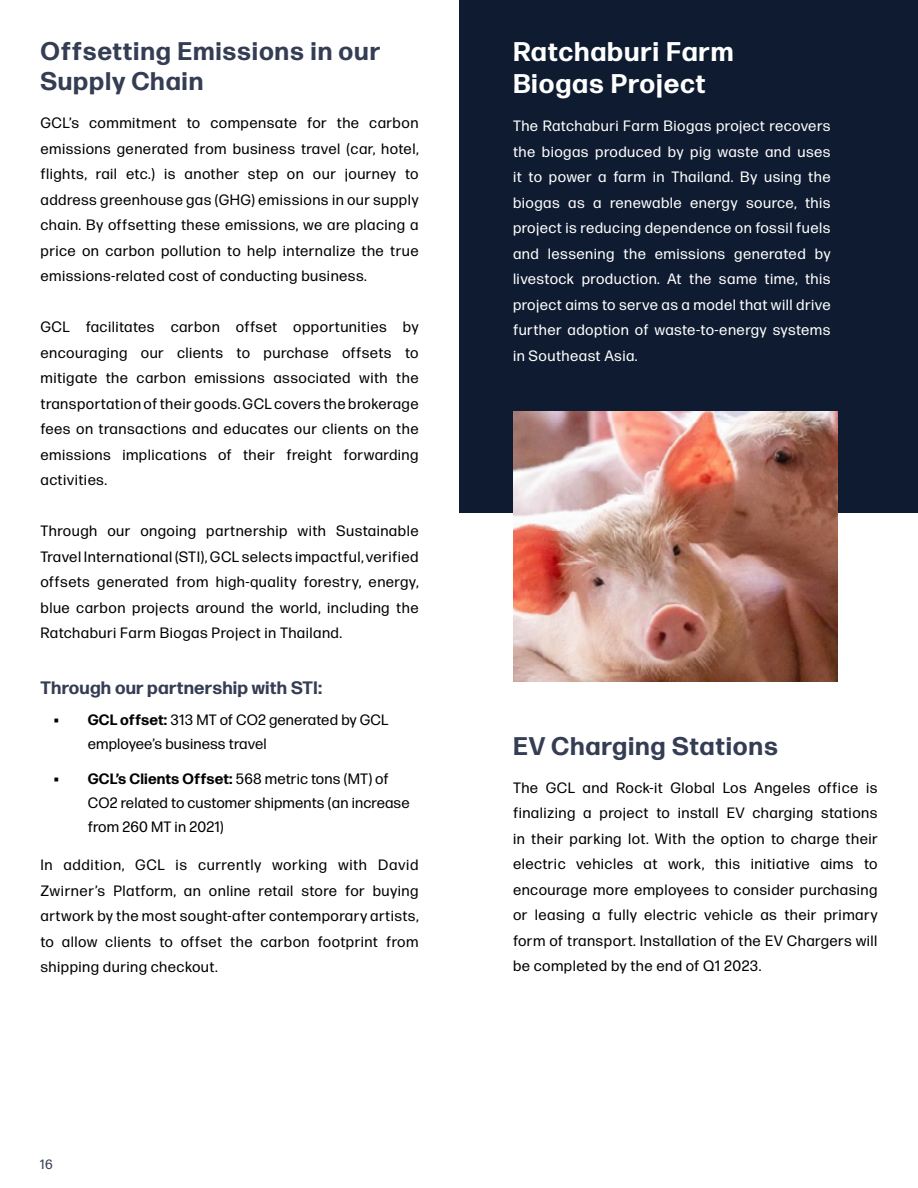
<style>
.page{position:relative;width:918px;height:1188px;background:#fff}
.page>*{position:absolute;margin:0;border:0;box-sizing:border-box;transform-origin:0 0}
.t1{font:700 27px/32.4px "Forma DJR Micro";letter-spacing:.03em;color:#fff}
.t2{font:700 25.5px/30.6px "Forma DJR Micro";letter-spacing:.03em;color:#353d54}
.t3{font:700 18px "Forma DJR Micro";letter-spacing:.01em;color:#353d54}
.t4{font:15px/25.5px "Forma DJR Micro";letter-spacing:.03em;color:#000;text-align:justify}
.t5{font:15px/25.5px "Forma DJR Micro";letter-spacing:.03em;color:#fff;text-align:justify}
.t6{font:15px/24px "Forma DJR Micro";letter-spacing:.01em;color:#000}
.t7{font:13.5px "Forma DJR Micro";color:#353d54}
.s1{font-weight:700}
</style>
<div class="page">
<div style="left:459px;top:0;width:459px;height:513px;background:#0e1b30"></div>
<img style="left:513px;top:411px;width:324px;height:270px">
<h2 class="t2" style="left:40px;top:35px;width:341px">Offsetting Emissions in our<br>Supply Chain</h2>
<p class="t4" style="left:40px;top:110px;width:380px">GCL’s commitment to compensate for the carbon emissions generated from business travel (car, hotel, flights, rail etc.) is another step on our journey to address greenhouse gas (GHG) emissions in our supply chain. By offsetting these emissions, we are placing a price on carbon pollution to help internalize the true emissions-related cost of conducting business.</p>
<p class="t4" style="left:40px;top:314px;width:380px">GCL facilitates carbon offset opportunities by encouraging our clients to purchase offsets to mitigate the carbon emissions associated with the transportation of their goods. GCL covers the brokerage fees on transactions and educates our clients on the emissions implications of their freight forwarding activities.</p>
<p class="t4" style="left:40px;top:518px;width:380px">Through our ongoing partnership with Sustainable Travel International (STI), GCL selects impactful, verified offsets generated from high-quality forestry, energy, blue carbon projects around the world, including the Ratchaburi Farm Biogas Project in Thailand.</p>
<p class="t3" style="left:40px;top:676px;width:283px">Through our partnership with STI:</p>
<p class="t6" style="left:88px;top:707px;width:302px;text-indent:-34px"><span class="s1">• GCL offset:</span> 313 MT of CO2 generated by GCL employee’s business travel</p>
<p class="t6" style="left:88px;top:766px;width:324px;text-indent:-34px"><span class="s1">• GCL’s Clients Offset:</span> 568 metric tons (MT) of<br>CO2 related to customer shipments (an increase from 260 MT in 2021)</p>
<p class="t4" style="left:40px;top:852px;width:380px">In addition, GCL is currently working with David Zwirner’s Platform, an online retail store for buying artwork by the most sought-after contemporary artists, to allow clients to offset the carbon footprint from shipping during checkout.</p>
<p class="t7" style="left:40px;top:1155px;width:15px">16</p>
<h1 class="t1" style="left:513px;top:34px;width:222px">Ratchaburi Farm<br>Biogas Project</h1>
<p class="t5" style="left:513px;top:113px;width:319px">The Ratchaburi Farm Biogas project recovers the biogas produced by pig waste and uses it to power a farm in Thailand. By using the biogas as a renewable energy source, this project is reducing dependence on fossil fuels and lessening the emissions generated by livestock production. At the same time, this project aims to serve as a model that will drive further adoption of waste-to-energy systems in Southeast Asia.</p>
<h2 class="t2" style="left:513px;top:730px;width:266px">EV Charging Stations</h2>
<p class="t4" style="left:513px;top:774px;width:366px">The GCL and Rock-it Global Los Angeles office is finalizing a project to install EV charging stations in their parking lot. With the option to charge their electric vehicles at work, this initiative aims to encourage more employees to consider purchasing or leasing a fully electric vehicle as their primary form of transport. Installation of the EV Chargers will be completed by the end of Q1 2023.</p>
</div>
